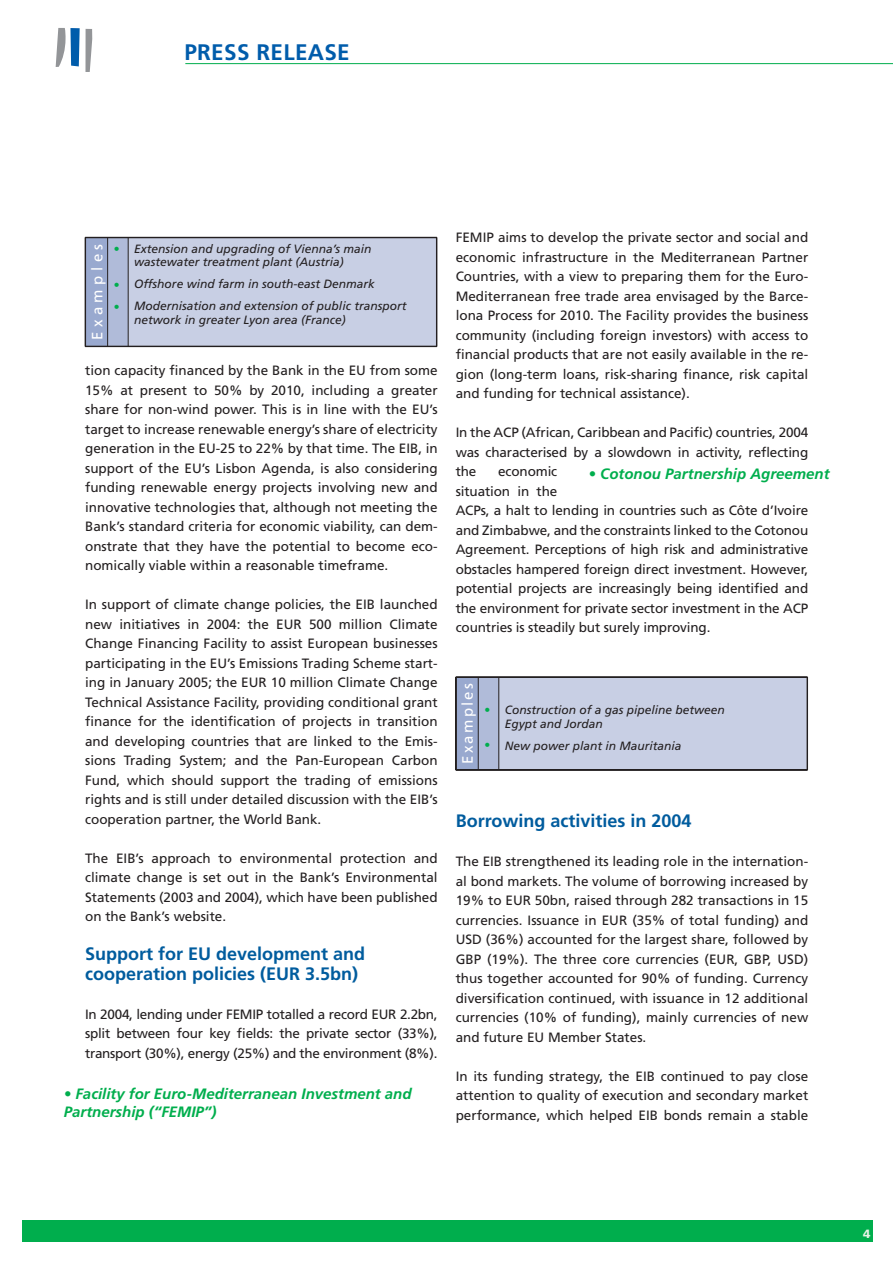
<style>
.page{position:relative;width:893px;height:1263px;background:#fff}
.page>*{position:absolute;margin:0;border:0;box-sizing:border-box;transform-origin:0 0}
.t1{font:700 22.5px "Frutiger";letter-spacing:.015em;color:#005cab}
.t2{font:700 18px/19.5px "Frutiger";color:#005c9e}
.t3{font:italic 700 15px/18px "Frutiger";color:#00ae4d}
.t4{font:15px "Frutiger";letter-spacing:.3em;color:#fff}
.t5{font:15px "Frutiger";letter-spacing:.15em;color:#fff}
.t6{font:13.5px/19.5px "Frutiger";letter-spacing:-.01em;color:#231f20;text-align:justify}
.t7{font:italic 12px/13.5px "Frutiger";color:#231f20}
.t8{font:italic 12px/22px "Frutiger";color:#00ae4d}
.t9{font:900 12px "Frutiger";color:#e7f3e7}
</style>
<div class="page">
<div style="left:22px;top:1220px;width:851px;height:22px;background:#00ae4d"></div>
<hr style="left:185px;top:63px;width:707px;height:1px;background:#00ae4d">
<svg style="left:56px;top:28px;width:36px;height:44px"></svg>
<div style="left:85px;top:238px;width:23px;height:108px;background:#99a9cf"></div>
<div style="left:108px;top:238px;width:20px;height:108px;background:#b0bbd9"></div>
<div style="left:128px;top:238px;width:308px;height:108px;background:#c8cfe4"></div>
<hr style="left:85px;top:238px;width:1px;height:108px;background:#231f20">
<hr style="left:128px;top:237px;width:309px;height:1px;background:#231f20">
<hr style="left:128px;top:238px;width:308px;height:1px;background:#231f20">
<hr style="left:436px;top:237px;width:1px;height:110px;background:#231f20">
<hr style="left:128px;top:346px;width:309px;height:1px;background:#231f20">
<svg style="left:85px;top:237px;width:43px;height:2px"></svg>
<svg style="left:85px;top:346px;width:43px;height:1px"></svg>
<hr style="left:107px;top:238px;width:1px;height:108px;background:#231f20">
<hr style="left:128px;top:238px;width:1px;height:108px;background:#231f20">
<div style="left:456px;top:677px;width:22px;height:93px;background:#99a9cf"></div>
<div style="left:478px;top:677px;width:21px;height:93px;background:#b0bbd9"></div>
<div style="left:499px;top:677px;width:308px;height:93px;background:#c8cfe4"></div>
<hr style="left:455px;top:677px;width:1px;height:93px;background:#231f20">
<hr style="left:456px;top:677px;width:1px;height:93px;background:#231f20">
<hr style="left:499px;top:677px;width:308px;height:1px;background:#231f20">
<hr style="left:806px;top:677px;width:1px;height:93px;background:#231f20">
<hr style="left:807px;top:677px;width:1px;height:93px;background:#231f20">
<hr style="left:499px;top:769px;width:308px;height:1px;background:#231f20">
<hr style="left:499px;top:770px;width:308px;height:1px;background:#231f20">
<svg style="left:457px;top:677px;width:41px;height:1px"></svg>
<svg style="left:455px;top:769px;width:44px;height:2px"></svg>
<hr style="left:478px;top:677px;width:1px;height:93px;background:#231f20">
<hr style="left:498px;top:677px;width:1px;height:93px;background:#231f20">
<h1 class="t1" style="left:184px;top:43px;width:167px">PRESS RELEASE</h1>
<p class="t4" style="left:91px;top:340px;width:98px;rotate:-90deg">Examples</p>
<p class="t8" style="left:114px;top:239px;width:7px">•</p>
<p class="t8" style="left:114px;top:275px;width:7px">• •</p>
<p class="t7" style="left:134px;top:243px;width:239px">Extension and upgrading of Vienna’s main wastewater treatment plant (Austria)</p>
<p class="t7" style="left:134px;top:274px;width:274px;line-height:22px">Offshore wind farm in south-east Denmark<br>Modernisation and extension of public transport</p>
<p class="t7" style="left:134px;top:314px;width:213px">network in greater Lyon area (France)</p>
<p class="t6" style="left:85px;top:362px;width:354px">tion capacity financed by the Bank in the EU from some 15% at present to 50% by 2010, including a greater share for non-wind power. This is in line with the EU’s target to increase renewable energy’s share of electricity generation in the EU-25 to 22% by that time. The EIB, in support of the EU’s Lisbon Agenda, is also considering funding renewable energy projects involving new and innovative technologies that, although not meeting the Bank’s standard criteria for economic viability, can dem&shy;onstrate that they have the potential to become eco&shy;nomically viable within a reasonable timeframe.</p>
<p class="t6" style="left:85px;top:596px;width:354px">In support of climate change policies, the EIB launched new initiatives in 2004: the EUR 500 million Climate Change Financing Facility to assist European businesses participating in the EU’s Emissions Trading Scheme start&shy;ing in January 2005; the EUR 10 million Climate Change Technical Assistance Facility, providing conditional grant finance for the identification of projects in transition and developing countries that are linked to the Emis&shy;sions Trading System; and the Pan-European Carbon Fund, which should support the trading of emissions rights and is still under detailed discussion with the EIB’s cooperation partner, the World Bank.</p>
<p class="t6" style="left:85px;top:849px;width:354px">The EIB’s approach to environmental protection and climate change is set out in the Bank’s Environmental Statements (2003 and 2004), which have been published on the Bank’s website.</p>
<h2 class="t2" style="left:85px;top:945px;width:282px">Support for EU development and cooperation policies (EUR 3.5bn)</h2>
<p class="t6" style="left:85px;top:1005px;width:354px">In 2004, lending under FEMIP totalled a record EUR 2.2bn, split between four key fields: the private sector (33%), transport (30%), energy (25%) and the environment (8%).</p>
<p class="t3" style="left:64px;top:1086px;width:349px">• Facility for Euro-Mediterranean Investment and<br>Partnership (“FEMIP”)</p>
<p class="t6" style="left:455px;top:229px;width:354px">FEMIP aims to develop the private sector and social and economic infrastructure in the Mediterranean Partner Countries, with a view to preparing them for the Euro-Mediterranean free trade area envisaged by the Barce&shy;lona Process for 2010. The Facility provides the business community (including foreign investors) with access to financial products that are not easily available in the re&shy;gion (long-term loans, risk-sharing finance, risk capital and funding for technical assistance).</p>
<p class="t6" style="left:455px;top:424px;width:354px">In the ACP (African, Caribbean and Pacific) countries, 2004 was characterised by a slowdown in activity, reflecting the</p>
<p class="t6" style="left:455px;top:463px;width:354px;text-align:left;text-indent:43px">economic<br>situation in the<br>ACPs, a halt to lending in countries such as Côte d’Ivoire and Zimbabwe, and the constraints linked to the Cotonou Agreement. Perceptions of high risk and administrative obstacles hampered foreign direct investment. However, potential projects are increasingly being identified and the environment for private sector investment in the ACP countries is steadily but surely improving.</p>
<p class="t3" style="left:588px;top:466px;width:242px">• Cotonou Partnership Agreement</p>
<p class="t5" style="left:461px;top:764px;width:82px;rotate:-90deg">Examples</p>
<p class="t8" style="left:484px;top:700px;width:7px">•</p>
<p class="t8" style="left:484px;top:735px;width:7px">•</p>
<p class="t7" style="left:505px;top:704px;width:222px">Construction of a gas pipeline between<br>Egypt and Jordan</p>
<p class="t7" style="left:505px;top:740px;width:178px">New power plant in Mauritania</p>
<h2 class="t2" style="left:455px;top:813px;width:237px">Borrowing activities in 2004</h2>
<p class="t6" style="left:455px;top:853px;width:354px">The EIB strengthened its leading role in the internation&shy;al bond markets. The volume of borrowing increased by 19% to EUR 50bn, raised through 282 transactions in 15 currencies. Issuance in EUR (35% of total funding) and USD (36%) accounted for the largest share, followed by GBP (19%). The three core currencies (EUR, GBP, USD) thus together accounted for 90% of funding. Currency diversification continued, with issuance in 12 additional currencies (10% of funding), mainly currencies of new and future EU Member States.</p>
<p class="t6" style="left:455px;top:1067px;width:354px">In its funding strategy, the EIB continued to pay close attention to quality of execution and secondary market performance, which helped EIB bonds remain a stable</p>
<p class="t9" style="left:863px;top:1229px;width:9px">4</p>
</div>
